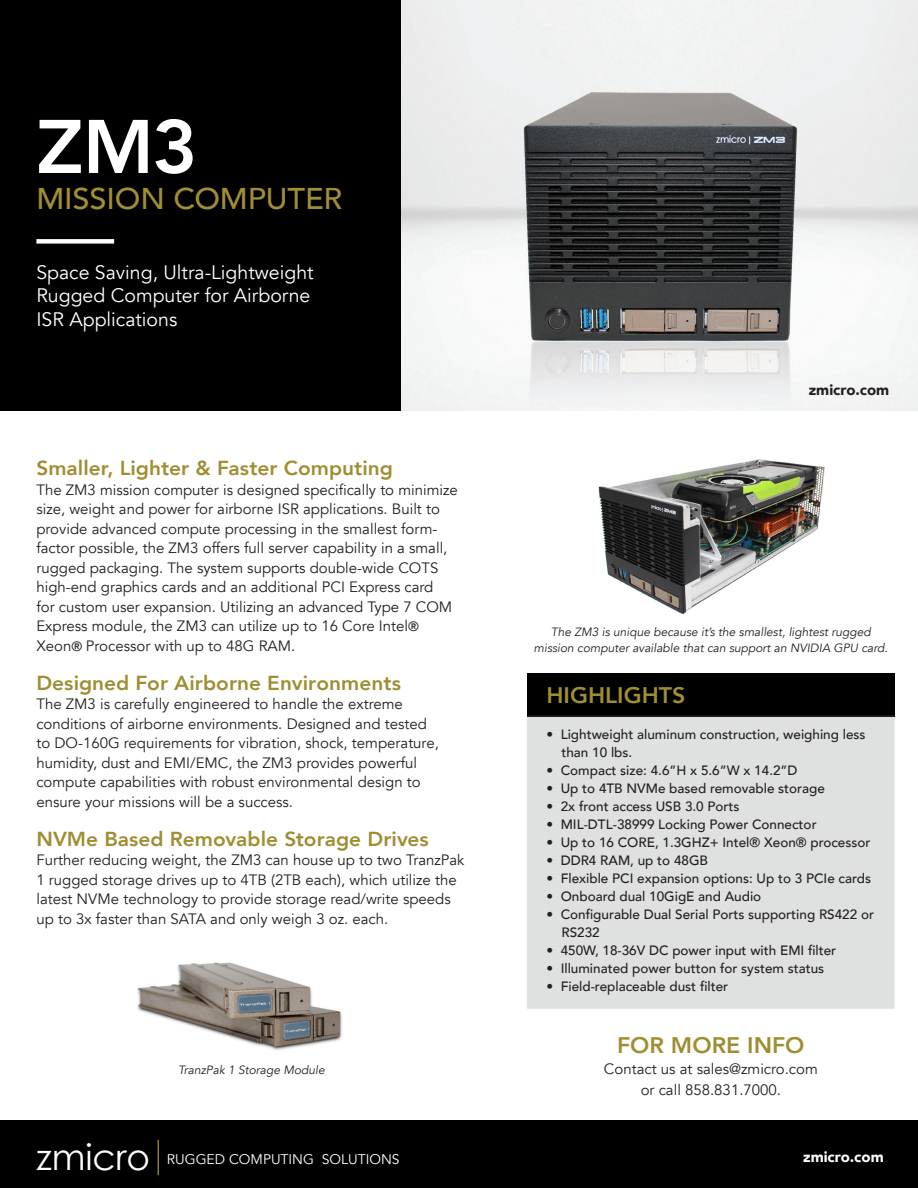
<style>
.page{position:relative;width:918px;height:1188px;background:#fff}
.page>*{position:absolute;margin:0;border:0;box-sizing:border-box;transform-origin:0 0}
.t1{font:800 75px "Avenir";color:#fff}
.t2{font:36px "Century Gothic";color:#fff}
.t3{font:500 30px "Avenir";letter-spacing:-.005em;color:#a08e33}
.t4{font:800 22.5px "Avenir";color:#a08e33}
.t5{font:800 20.25px "Avenir";color:#a08e33}
.t6{font:19.5px/23.4px "Avenir";color:#fff}
.t7{font:15px/19.5px "Avenir";color:#231f20}
.t8{font:900 15px "Avenir";color:#fff}
.t9{font:900 15px "Avenir";color:#231f20}
.t10{font:13.95px "Avenir";color:#fff}
.t11{font:500 13.5px "Avenir";color:#231f20}
.t12{font:italic 12px "Avenir";color:#231f20}
.s1{font-weight:500;font-size:13.5px}
</style>
<div class="page">
<img style="left:400px;top:0;width:518px;height:410px">
<div style="left:0;top:1121px;width:918px;height:67px;background:#000001"></div>
<div style="left:527px;top:674px;width:368px;height:43px;background:#000001"></div>
<div style="left:527px;top:715px;width:368px;height:294px;background:#dfe0e0"></div>
<hr style="left:158px;top:1140px;width:1px;height:35px;background:#a08e33">
<img style="left:598px;top:459px;width:227px;height:156px">
<div style="left:0;top:0;width:400px;height:410px;background:#000001"></div>
<div style="left:36px;top:239px;width:78px;height:5px;background:#fff"></div>
<img style="left:137px;top:962px;width:205px;height:88px">
<p class="t1" style="left:36px;top:89px;width:163px">ZM3</p>
<p class="t3" style="left:36px;top:173px;width:308px">MISSION COMPUTER</p>
<p class="t6" style="left:36px;top:261px;width:279px">Space Saving, Ultra-Lightweight<br>Rugged Computer for Airborne</p>
<p class="t6" style="left:36px;top:308px;width:142px">ISR Applications</p>
<p class="t5" style="left:36px;top:452px;width:358px">Smaller, Lighter &amp; Faster Computing</p>
<p class="t7" style="left:36px;top:480px;width:423px">The ZM3 mission computer is designed specifically to minimize size, weight and power for airborne ISR applications. Built to provide advanced compute processing in the smallest form&shy;factor possible, the ZM3 offers full server capability in a small, rugged packaging. The system supports double-wide COTS high-end graphics cards and an additional PCI Express card<br>for custom user expansion. Utilizing an advanced Type 7 COM Express module, the ZM3 can utilize up to 16 Core Intel<span class="s1">® </span>Xeon<span class="s1">®</span> Processor with up to 48G RAM.</p>
<p class="t5" style="left:36px;top:667px;width:366px">Designed For Airborne Environments</p>
<p class="t7" style="left:36px;top:695px;width:404px">The ZM3 is carefully engineered to handle the extreme conditions of airborne environments. Designed and tested to DO-160G requirements for vibration, shock, temperature, humidity, dust and EMI/EMC, the ZM3 provides powerful compute capabilities with robust environmental design to ensure your missions will be a success.</p>
<p class="t5" style="left:36px;top:823px;width:394px">NVMe Based Removable Storage Drives</p>
<p class="t7" style="left:36px;top:851px;width:430px">Further reducing weight, the ZM3 can house up to two TranzPak 1 rugged storage drives up to 4TB (2TB each), which utilize the latest NVMe technology to provide storage read/write speeds up to 3x faster than SATA and only weigh 3 oz. each.</p>
<p class="t12" style="left:178px;top:1063px;width:148px">TranzPak 1 Storage Module</p>
<p class="t2" style="left:36px;top:1135px;width:115px">zmicro</p>
<p class="t10" style="left:167px;top:1151px;width:234px">RUGGED COMPUTING SOLUTIONS</p>
<p class="t9" style="left:809px;top:377px;width:82px">zmicro.com</p>
<p class="t12" style="left:551px;top:624px;width:322px">The ZM3 is unique because it’s the smallest, lightest rugged</p>
<p class="t12" style="left:534px;top:641px;width:355px">mission computer available that can support an NVIDIA GPU card.</p>
<p class="t4" style="left:546px;top:677px;width:140px">HIGHLIGHTS</p>
<p class="t11" style="left:546px;top:722px;width:321px">• Lightweight aluminum construction, weighing less</p>
<p class="t11" style="left:561px;top:740px;width:72px">than 10 lbs.</p>
<p class="t11" style="left:546px;top:758px;width:253px">• Compact size: 4.6”H x 5.6”W x 14.2”D</p>
<p class="t11" style="left:546px;top:776px;width:280px">• Up to 4TB NVMe based removable storage</p>
<p class="t11" style="left:546px;top:794px;width:195px">• 2x front access USB 3.0 Ports</p>
<p class="t11" style="left:546px;top:812px;width:272px">• MIL-DTL-38999 Locking Power Connector</p>
<p class="t11" style="left:546px;top:830px;width:325px">• Up to 16 CORE, 1.3GHZ+ Intel® Xeon® processor</p>
<p class="t11" style="left:546px;top:848px;width:163px">• DDR4 RAM, up to 48GB</p>
<p class="t11" style="left:546px;top:866px;width:326px">• Flexible PCI expansion options: Up to 3 PCIe cards</p>
<p class="t11" style="left:546px;top:884px;width:216px">• Onboard dual 10GigE and Audio</p>
<p class="t11" style="left:546px;top:902px;width:329px">• Configurable Dual Serial Ports supporting RS422 or</p>
<p class="t11" style="left:561px;top:920px;width:40px">RS232</p>
<p class="t11" style="left:546px;top:938px;width:291px">• 450W, 18-36V DC power input with EMI filter</p>
<p class="t11" style="left:546px;top:956px;width:279px">• Illuminated power button for system status</p>
<p class="t11" style="left:546px;top:974px;width:183px">• Field-replaceable dust filter</p>
<p class="t4" style="left:617px;top:1028px;width:189px">FOR MORE INFO</p>
<p class="t7" style="left:604px;top:1059px;width:215px">Contact us at sales@zmicro.com</p>
<p class="t7" style="left:641px;top:1080px;width:142px">or call 858.831.7000.</p>
<p class="t8" style="left:803px;top:1144px;width:82px">zmicro.com</p>
</div>
